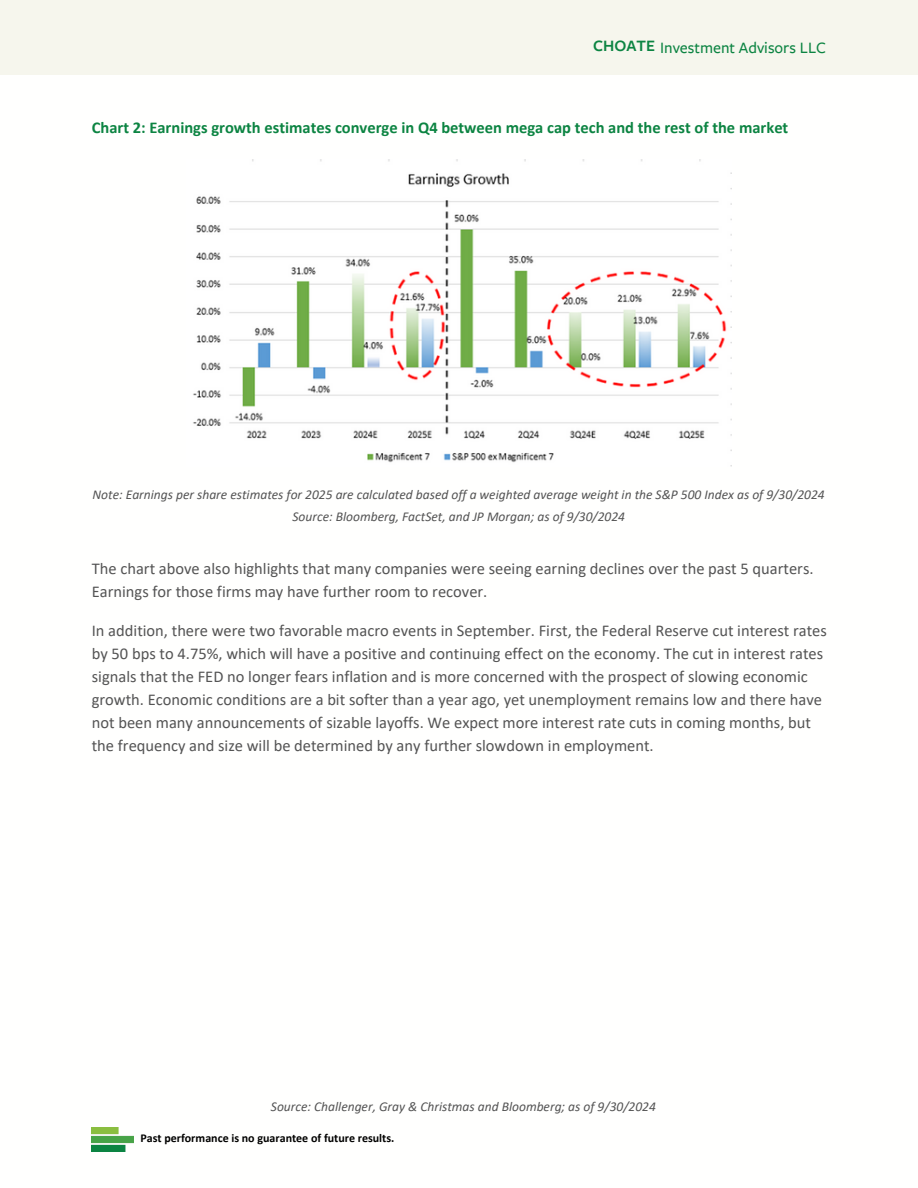
<style>
.page{position:relative;width:918px;height:1188px;background:#fff}
.page>*{position:absolute;margin:0;border:0;box-sizing:border-box;transform-origin:0 0}
.t1{font:16.5px/23px "Calibri";color:#545454}
.t2{font:700 16.5px "Calibri";color:#0c8442}
.t3{font:500 16.5px "Freight Sans Pro";color:#0c8442}
.t4{font:600 16.5px "Freight Sans Pro";color:#0c8442}
.t5{font:italic 13.5px/22.5px "Calibri";color:#545454;text-align:center}
.t6{font:700 12px "Calibri";color:#000}
</style>
<div class="page">
<div style="left:0;top:0;width:918px;height:74px;background:#f6f6ed"></div>
<img style="left:92px;top:1127px;width:41px;height:24px">
<img style="left:193px;top:159px;width:539px;height:308px">
<h3 class="t4" style="left:593px;top:35px;width:63px">CHOATE</h3>
<h1 class="t3" style="left:660px;top:39px;width:168px">Investment Advisors LLC</h1>
<h4 class="t2" style="left:92px;top:120px;width:698px">Chart 2: Earnings growth estimates converge in Q4 between mega cap tech and the rest of the market</h4>
<p class="t5" style="left:93px;top:484px;width:734px">Note: Earnings per share estimates for 2025 are calculated based off a weighted average weight in the S&amp;P 500 Index as of 9/30/2024<br>Source: Bloomberg, FactSet, and JP Morgan; as of 9/30/2024</p>
<h3 class="t1" style="left:92px;top:559px;width:723px">The chart above also highlights that many companies were seeing earning declines over the past 5 quarters.<br>Earnings for those firms may have further room to recover.</h3>
<h3 class="t1" style="left:92px;top:621px;width:737px">In addition, there were two favorable macro events in September. First, the Federal Reserve cut interest rates by 50 bps to 4.75%, which will have a positive and continuing effect on the economy. The cut in interest rates signals that the FED no longer fears inflation and is more concerned with the prospect of slowing economic growth. Economic conditions are a bit softer than a year ago, yet unemployment remains low and there have not been many announcements of sizable layoffs. We expect more interest rate cuts in coming months, but the frequency and size will be determined by any further slowdown in employment.</h3>
<p class="t5" style="left:271px;top:1097px;width:386px">Source: Challenger, Gray &amp; Christmas and Bloomberg; as of 9/30/2024</p>
<h2 class="t6" style="left:140px;top:1133px;width:255px">Past performance is no guarantee of future results.</h2>
</div>
